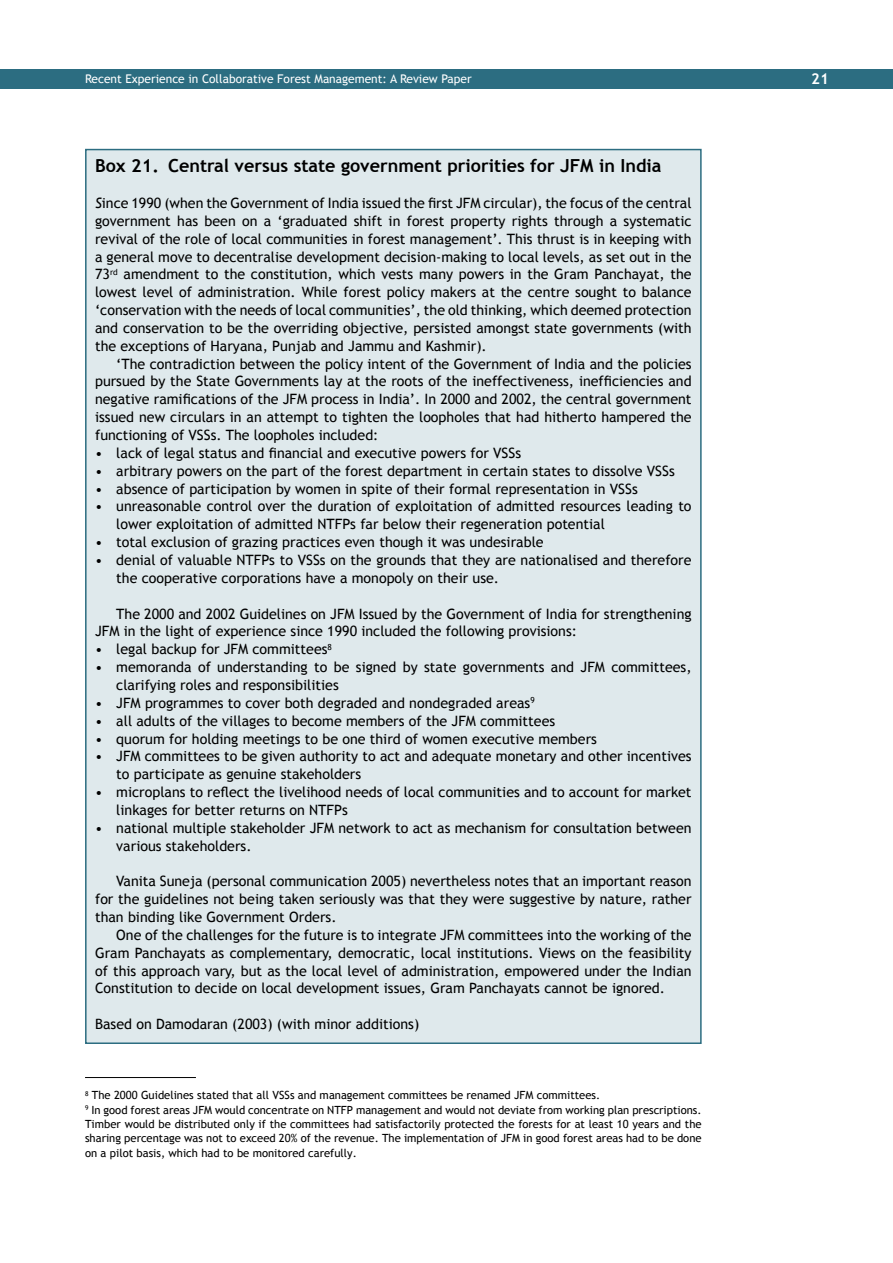
<style>
.page{position:relative;width:893px;height:1263px;background:#fff}
.page>*{position:absolute;margin:0;border:0;box-sizing:border-box;transform-origin:0 0}
.t1{font:700 18px "Trebuchet MS";color:#000}
.t2{font:700 15px "Trebuchet MS";color:#fff}
.t3{font:14.25px/17.9px "Trebuchet MS";color:#000}
.t4{font:12px "Trebuchet MS";color:#fff}
.t5{font:11.25px/14.2px "Trebuchet MS";color:#000}
.s1{font-style:italic}
</style>
<div class="page">
<div style="left:0;top:69px;width:893px;height:19px;background:#2c6d81"></div>
<div style="left:86px;top:150px;width:615px;height:893px;background:#dfe9ec"></div>
<hr style="left:85px;top:1077px;width:111px;height:1px;background:#000">
<p class="t4" style="left:85px;top:71px;width:388px">Recent Experience in Collaborative Forest Management: A Review Paper</p>
<p class="t2" style="left:811px;top:69px;width:19px">21</p>
<p class="t1" style="left:95px;top:154px;width:568px">Box 21. Central versus state government priorities for JFM in India</p>
<p class="t3" style="left:95px;top:194px;width:598px;text-align:justify"><span class="s1">S</span>ince 1990 (when the Government of India issued the first JFM circular), the focus of the central government has been on a ‘graduated shift in forest property rights through a systematic revival of the role of local communities in forest management’. This thrust is in keeping with a general move to decentralise development decision-making to local levels, as set out in the 73<sup>rd</sup> amendment to the constitution, which vests many powers in the Gram Panchayat, the lowest level of administration. While forest policy makers at the centre sought to balance ‘conservation with the needs of local communities’, the old thinking, which deemed protection and conservation to be the overriding objective, persisted amongst state governments (with the exceptions of Haryana, Punjab and Jammu and Kashmir).</p>
<p class="t3" style="left:95px;top:355px;width:598px;text-align:justify;text-indent:21px">‘The contradiction between the policy intent of the Government of India and the policies pursued by the State Governments lay at the roots of the ineffectiveness, inefficiencies and negative ramifications of the JFM process in India’. In 2000 and 2002, the central government issued new circulars in an attempt to tighten the loopholes that had hitherto hampered the functioning of VSSs. The loopholes included:</p>
<p class="t3" style="left:95px;top:444px;width:428px">• lack of legal status and financial and executive powers for VSSs</p>
<p class="t3" style="left:95px;top:462px;width:581px">• arbitrary powers on the part of the forest department in certain states to dissolve VSSs</p>
<p class="t3" style="left:95px;top:480px;width:544px">• absence of participation by women in spite of their formal representation in VSSs</p>
<p class="t3" style="left:116px;top:498px;width:577px;text-indent:-21px">• unreasonable control over the duration of exploitation of admitted resources leading to lower exploitation of admitted NTFPs far below their regeneration potential</p>
<p class="t3" style="left:95px;top:533px;width:450px">• total exclusion of grazing practices even though it was undesirable</p>
<p class="t3" style="left:116px;top:551px;width:577px;text-indent:-21px">• denial of valuable NTFPs to VSSs on the grounds that they are nationalised and therefore the cooperative corporations have a monopoly on their use.</p>
<p class="t3" style="left:95px;top:605px;width:598px;text-indent:21px">The 2000 and 2002 Guidelines on JFM Issued by the Government of India for strengthening<br>JFM in the light of experience since 1990 included the following provisions:</p>
<p class="t3" style="left:95px;top:640px;width:238px">• legal backup for JFM committees<sup>8</sup></p>
<p class="t3" style="left:116px;top:658px;width:577px;text-indent:-21px">• memoranda of understanding to be signed by state governments and JFM committees, clarifying roles and responsibilities</p>
<p class="t3" style="left:95px;top:694px;width:441px">• JFM programmes to cover both degraded and nondegraded areas<sup>9</sup></p>
<p class="t3" style="left:95px;top:712px;width:462px">• all adults of the villages to become members of the JFM committees</p>
<p class="t3" style="left:95px;top:730px;width:503px">• quorum for holding meetings to be one third of women executive members</p>
<p class="t3" style="left:116px;top:748px;width:577px;text-indent:-21px">• JFM committees to be given authority to act and adequate monetary and other incentives to participate as genuine stakeholders</p>
<p class="t3" style="left:116px;top:783px;width:577px;text-indent:-21px">• microplans to reflect the livelihood needs of local communities and to account for market linkages for better returns on NTFPs</p>
<p class="t3" style="left:116px;top:819px;width:577px;text-indent:-21px">• national multiple stakeholder JFM network to act as mechanism for consultation between various stakeholders.</p>
<p class="t3" style="left:95px;top:872px;width:598px;text-align:justify;text-indent:21px">Vanita Suneja (personal communication 2005) nevertheless notes that an important reason for the guidelines not being taken seriously was that they were suggestive by nature, rather than binding like Government Orders.</p>
<p class="t3" style="left:95px;top:926px;width:598px;text-align:justify;text-indent:21px">One of the challenges for the future is to integrate JFM committees into the working of the Gram Panchayats as complementary, democratic, local institutions. Views on the feasibility of this approach vary, but as the local level of administration, empowered under the Indian Constitution to decide on local development issues, Gram Panchayats cannot be ignored.</p>
<p class="t3" style="left:95px;top:1016px;width:326px">Based on Damodaran (2003) (with minor additions)</p>
<p class="t5" style="left:85px;top:1088px;width:618px"><sup>8</sup> The 2000 Guidelines stated that all VSSs and management committees be renamed JFM committees.<br><sup>9</sup> In good forest areas JFM would concentrate on NTFP management and would not deviate from working plan prescriptions.<br>Timber would be distributed only if the committees had satisfactorily protected the forests for at least 10 years and the sharing percentage was not to exceed 20% of the revenue. The implementation of JFM in good forest areas had to be done on a pilot basis, which had to be monitored carefully.</p>
</div>
